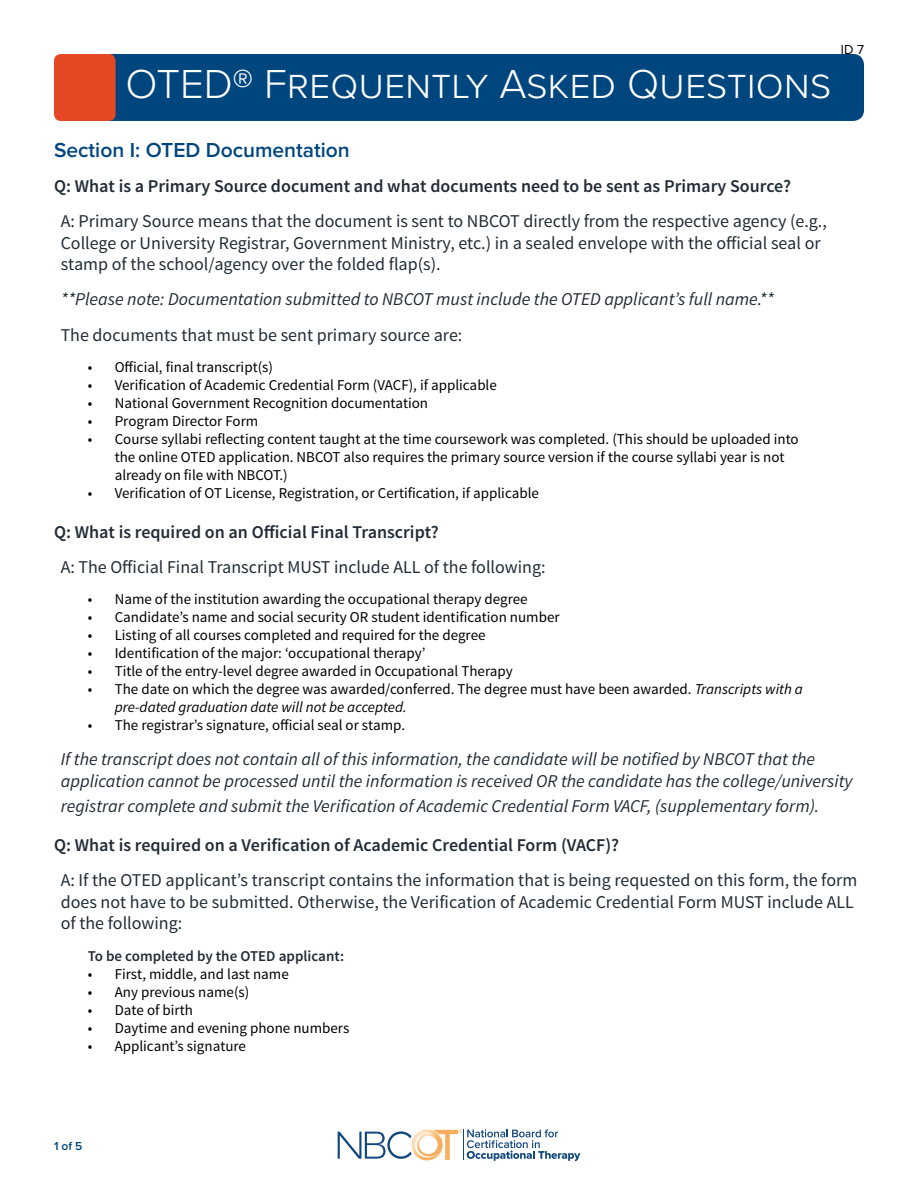
<style>
.page{position:relative;width:918px;height:1188px;background:#fff}
.page>*{position:absolute;margin:0;border:0;box-sizing:border-box;transform-origin:0 0}
.t1{font:300 42px "Proxima Nova";color:#fff}
.t2{font:600 21px "Proxima Nova";color:#00467e}
.t3{font:18px/21.6px "Source Sans Pro";color:#222c37}
.t4{font:italic 18px/21.6px "Source Sans Pro";color:#222c37}
.t5{font:600 18px "Source Sans Pro";color:#222c37}
.t6{font:15px/18px "Source Sans Pro";color:#000}
.t7{font:600 15px "Source Sans Pro";color:#222c37}
.t8{font:13.5px "Proxima Nova";color:#000}
.t9{font:600 12px "Proxima Nova";color:#00467e}
.s1{font-style:italic}
</style>
<div class="page">
<div style="left:54px;top:54px;width:810px;height:67px;background:#00467e;border-radius:11px"></div>
<svg style="left:338px;top:1129px;width:242px;height:32px"></svg>
<hr style="left:464px;top:1130px;width:1px;height:30px;background:#13487d">
<div style="left:54px;top:54px;width:62px;height:67px;background:#e54824;border-radius:7px"></div>
<h1 class="t1" style="left:126px;top:59px;width:707px">OTED® Frequently Asked Questions</h1>
<p class="t8" style="left:841px;top:41px;width:25px">ID 7</p>
<h2 class="t2" style="left:54px;top:137px;width:297px">Section I: OTED Documentation</h2>
<p class="t5" style="left:54px;top:175px;width:739px">Q: What is a Primary Source document and what documents need to be sent as Primary Source?</p>
<p class="t3" style="left:61px;top:211px;width:768px">A: Primary Source means that the document is sent to NBCOT directly from the respective agency (e.g.,<br>College or University Registrar, Government Ministry, etc.) in a sealed envelope with the official seal or stamp of the school/agency over the folded flap(s).</p>
<p class="t4" style="left:61px;top:289px;width:715px">**Please note: Documentation submitted to NBCOT must include the OTED applicant’s full name.**</p>
<p class="t3" style="left:61px;top:324px;width:403px">The documents that must be sent primary source are:</p>
<p class="t6" style="left:88px;top:358px;width:187px">• Official, final transcript(s)</p>
<p class="t6" style="left:88px;top:376px;width:411px">• Verification of Academic Credential Form (VACF), if applicable</p>
<p class="t6" style="left:88px;top:394px;width:342px">• National Government Recognition documentation</p>
<p class="t6" style="left:88px;top:412px;width:172px">• Program Director Form</p>
<p class="t6" style="left:115px;top:430px;width:685px;text-indent:-27px">• Course syllabi reflecting content taught at the time coursework was completed. (This should be uploaded into the online OTED application. NBCOT also requires the primary source version if the course syllabi year is not already on file with NBCOT.)</p>
<p class="t6" style="left:88px;top:484px;width:453px">• Verification of OT License, Registration, or Certification, if applicable</p>
<p class="t5" style="left:54px;top:520px;width:386px">Q: What is required on an Official Final Transcript?</p>
<p class="t3" style="left:61px;top:556px;width:486px">A: The Official Final Transcript MUST include ALL of the following:</p>
<p class="t6" style="left:88px;top:591px;width:441px">• Name of the institution awarding the occupational therapy degree</p>
<p class="t6" style="left:88px;top:609px;width:473px">• Candidate’s name and social security OR student identification number</p>
<p class="t6" style="left:88px;top:627px;width:399px">• Listing of all courses completed and required for the degree</p>
<p class="t6" style="left:88px;top:645px;width:339px">• Identification of the major: ‘occupational therapy’</p>
<p class="t6" style="left:88px;top:663px;width:427px">• Title of the entry-level degree awarded in Occupational Therapy</p>
<p class="t6" style="left:115px;top:681px;width:690px;text-indent:-27px">• The date on which the degree was awarded/conferred. The degree must have been awarded. <span class="s1">Transcripts with a pre-dated graduation date will not be accepted.</span></p>
<p class="t6" style="left:88px;top:717px;width:319px">• The registrar’s signature, official seal or stamp.</p>
<p class="t4" style="left:61px;top:749px;width:793px">If the transcript does not contain all of this information, the candidate will be notified by NBCOT that the application cannot be processed until the information is received OR the candidate has the college/university</p>
<p class="t4" style="left:61px;top:795px;width:760px">registrar complete and submit the Verification of Academic Credential Form VACF, (supplementary form).</p>
<p class="t5" style="left:54px;top:834px;width:567px">Q: What is required on a Verification of Academic Credential Form (VACF)?</p>
<p class="t3" style="left:61px;top:870px;width:798px">A: If the OTED applicant’s transcript contains the information that is being requested on this form, the form does not have to be submitted. Otherwise, the Verification of Academic Credential Form MUST include ALL of the following:</p>
<p class="t7" style="left:88px;top:946px;width:258px">To be completed by the OTED applicant:</p>
<p class="t6" style="left:88px;top:965px;width:203px">• First, middle, and last name</p>
<p class="t6" style="left:88px;top:983px;width:163px">• Any previous name(s)</p>
<p class="t6" style="left:88px;top:1001px;width:107px">• Date of birth</p>
<p class="t6" style="left:88px;top:1019px;width:263px">• Daytime and evening phone numbers</p>
<p class="t6" style="left:88px;top:1037px;width:160px">• Applicant’s signature</p>
<p class="t9" style="left:54px;top:1139px;width:30px">1 of 5</p>
</div>
